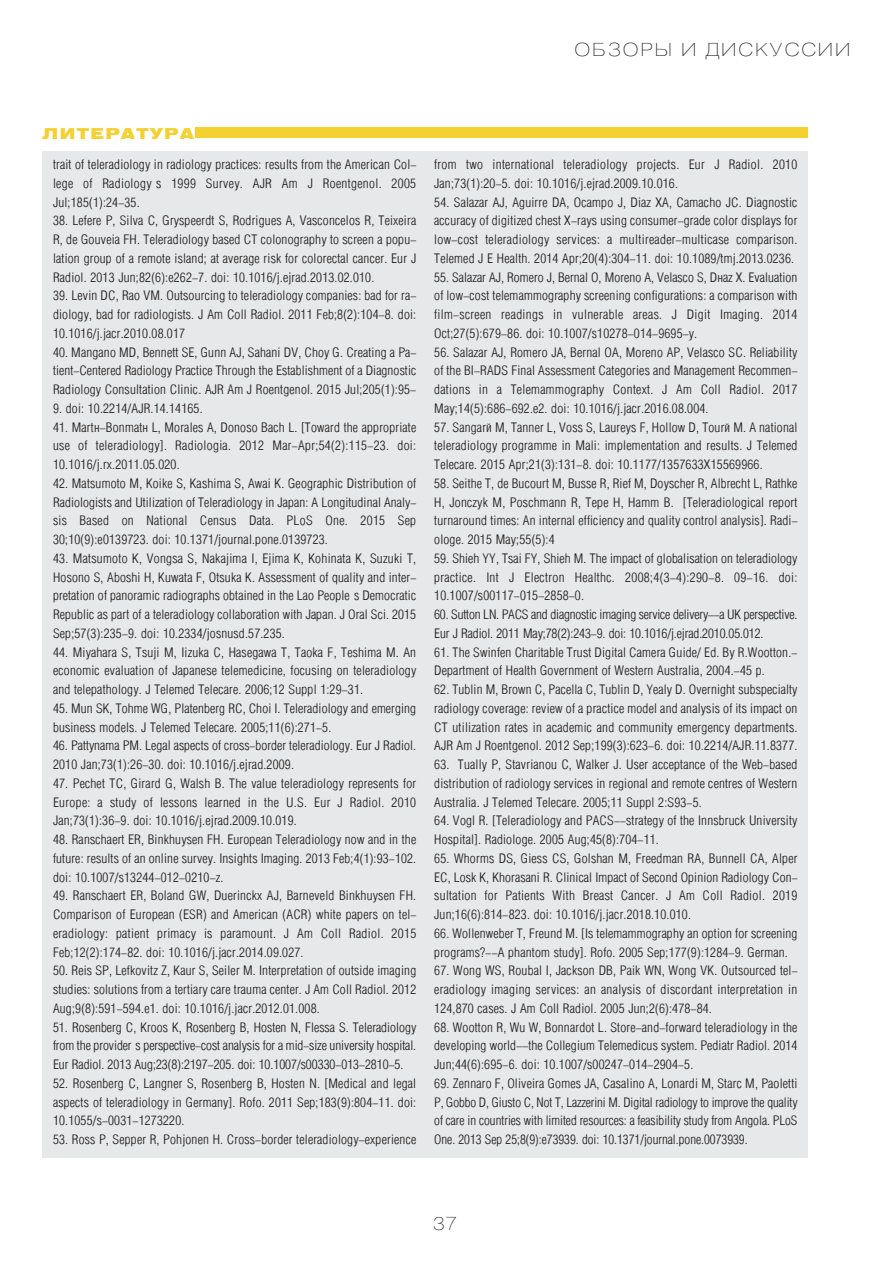
<style>
.page{position:relative;width:893px;height:1263px;background:#fff}
.page>*{position:absolute;margin:0;border:0;box-sizing:border-box;transform-origin:0 0}
.t1{font:100 18px "Helios Ext";letter-spacing:.1em;color:#231f20}
.t2{font:900 15px "Helios Ext";letter-spacing:.1em;color:#f4d031}
.t3{font:300 12.75px/18.8px "Helios Cond";letter-spacing:.015em;color:#231f20;text-align:justify;scale:1.05 1}
.t4{font:300 12.75px/18.8px "Helios Cond";letter-spacing:-.01em;color:#231f20;scale:1.05 1}
</style>
<div class="page">
<div style="left:196px;top:128px;width:612px;height:10px;background:#f4d031"></div>
<div style="left:43px;top:151px;width:765px;height:1007px;background:#e7e8e9"></div>
<h1 class="t1" style="left:575px;top:43px;width:277px">ОБЗОРЫ И ДИСКУССИИ</h1>
<p class="t2" style="left:43px;top:125px;width:153px">ЛИТЕРАТУРА</p>
<p class="t3" style="left:53px;top:155px;width:348px">trait of teleradiology in radiology practices: results from the American Col&shy;lege of Radiology s 1999 Survey. AJR Am J Roentgenol. 2005<br>Jul;185(1):24-35.</p>
<p class="t3" style="left:53px;top:212px;width:348px">38. Lefere P, Silva C, Gryspeerdt S, Rodrigues A, Vasconcelos R, Teixeira R, de Gouveia FH. Teleradiology based CT colonography to screen a popu&shy;lation group of a remote island; at average risk for colorectal cancer. Eur J Radiol. 2013 Jun;82(6):e262-7. doi: 10.1016/j.ejrad.2013.02.010.</p>
<p class="t3" style="left:53px;top:287px;width:348px">39. Levin DC, Rao VM. Outsourcing to teleradiology companies: bad for ra&shy;diology, bad for radiologists. J Am Coll Radiol. 2011 Feb;8(2):104-8. doi:<br>10.1016/j.jacr.2010.08.017</p>
<p class="t3" style="left:53px;top:343px;width:348px">40. Mangano MD, Bennett SE, Gunn AJ, Sahani DV, Choy G. Creating a Pa&shy;tient-Centered Radiology Practice Through the Establishment of a Diagnostic Radiology Consultation Clinic. AJR Am J Roentgenol. 2015 Jul;205(1):95-</p>
<p class="t3" style="left:53px;top:399px;width:144px">9. doi: 10.2214/AJR.14.14165.</p>
<p class="t3" style="left:53px;top:418px;width:347px">41. Martí-Bonmatí L, Morales A, Donoso Bach L. [Toward the appropriate use of teleradiology]. Radiologia. 2012 Mar-Apr;54(2):115-23. doi:<br>10.1016/j.rx.2011.05.020.</p>
<p class="t3" style="left:53px;top:474px;width:348px">42. Matsumoto M, Koike S, Kashima S, Awai K. Geographic Distribution of Radiologists and Utilization of Teleradiology in Japan: A Longitudinal Analy&shy;sis Based on National Census Data. PLoS One. 2015 Sep 30;10(9):e0139723. doi: 10.1371/journal.pone.0139723.</p>
<p class="t3" style="left:53px;top:549px;width:348px">43. Matsumoto K, Vongsa S, Nakajima I, Ejima K, Kohinata K, Suzuki T, Hosono S, Aboshi H, Kuwata F, Otsuka K. Assessment of quality and inter&shy;pretation of panoramic radiographs obtained in the Lao People s Democratic Republic as part of a teleradiology collaboration with Japan. J Oral Sci. 2015<br>Sep;57(3):235-9. doi: 10.2334/josnusd.57.235.</p>
<p class="t3" style="left:53px;top:643px;width:347px">44. Miyahara S, Tsuji M, Iizuka C, Hasegawa T, Taoka F, Teshima M. An economic evaluation of Japanese telemedicine, focusing on teleradiology and telepathology. J Telemed Telecare. 2006;12 Suppl 1:29-31.</p>
<p class="t3" style="left:53px;top:699px;width:347px">45. Mun SK, Tohme WG, Platenberg RC, Choi I. Teleradiology and emerging business models. J Telemed Telecare. 2005;11(6):271-5.</p>
<p class="t3" style="left:53px;top:737px;width:347px">46. Pattynama PM. Legal aspects of cross-border teleradiology. Eur J Radiol.<br>2010 Jan;73(1):26-30. doi: 10.1016/j.ejrad.2009.</p>
<p class="t3" style="left:53px;top:774px;width:347px">47. Pechet TC, Girard G, Walsh B. The value teleradiology represents for Europe: a study of lessons learned in the U.S. Eur J Radiol. 2010<br>Jan;73(1):36-9. doi: 10.1016/j.ejrad.2009.10.019.</p>
<p class="t3" style="left:53px;top:830px;width:347px">48. Ranschaert ER, Binkhuysen FH. European Teleradiology now and in the future: results of an online survey. Insights Imaging. 2013 Feb;4(1):93-102. doi: 10.1007/s13244-012-0210-z.</p>
<p class="t3" style="left:53px;top:887px;width:348px">49. Ranschaert ER, Boland GW, Duerinckx AJ, Barneveld Binkhuysen FH.<br>Comparison of European (ESR) and American (ACR) white papers on tel&shy;eradiology: patient primacy is paramount. J Am Coll Radiol. 2015<br>Feb;12(2):174-82. doi: 10.1016/j.jacr.2014.09.027.</p>
<p class="t3" style="left:53px;top:962px;width:347px">50. Reis SP, Lefkovitz Z, Kaur S, Seiler M. Interpretation of outside imaging studies: solutions from a tertiary care trauma center. J Am Coll Radiol. 2012<br>Aug;9(8):591-594.e1. doi: 10.1016/j.jacr.2012.01.008.</p>
<p class="t3" style="left:53px;top:1018px;width:347px">51. Rosenberg C, Kroos K, Rosenberg B, Hosten N, Flessa S. Teleradiology from the provider s perspective-cost analysis for a mid-size university hospital.<br>Eur Radiol. 2013 Aug;23(8):2197-205. doi: 10.1007/s00330-013-2810-5.</p>
<p class="t3" style="left:53px;top:1074px;width:347px">52. Rosenberg C, Langner S, Rosenberg B, Hosten N. [Medical and legal aspects of teleradiology in Germany]. Rofo. 2011 Sep;183(9):804-11. doi:<br>10.1055/s-0031-1273220.</p>
<p class="t3" style="left:53px;top:1130px;width:347px">53. Ross P, Sepper R, Pohjonen H. Cross-border teleradiology-experience</p>
<p class="t3" style="left:434px;top:155px;width:347px">from two international teleradiology projects. Eur J Radiol. 2010<br>Jan;73(1):20-5. doi: 10.1016/j.ejrad.2009.10.016.</p>
<p class="t3" style="left:434px;top:193px;width:347px">54. Salazar AJ, Aguirre DA, Ocampo J, Diaz XA, Camacho JC. Diagnostic accuracy of digitized chest X-rays using consumer-grade color displays for low-cost teleradiology services: a multireader-multicase comparison.<br>Telemed J E Health. 2014 Apr;20(4):304-11. doi: 10.1089/tmj.2013.0236.</p>
<p class="t3" style="left:434px;top:268px;width:347px">55. Salazar AJ, Romero J, Bernal O, Moreno A, Velasco S, Díaz X. Evaluation of low-cost telemammography screening configurations: a comparison with film-screen readings in vulnerable areas. J Digit Imaging. 2014<br>Oct;27(5):679-86. doi: 10.1007/s10278-014-9695-y.</p>
<p class="t3" style="left:434px;top:343px;width:348px">56. Salazar AJ, Romero JA, Bernal OA, Moreno AP, Velasco SC. Reliability of the BI-RADS Final Assessment Categories and Management Recommen&shy;dations in a Telemammography Context. J Am Coll Radiol. 2017<br>May;14(5):686-692.e2. doi: 10.1016/j.jacr.2016.08.004.</p>
<p class="t3" style="left:434px;top:418px;width:347px">57. Sangaré M, Tanner L, Voss S, Laureys F, Hollow D, Touré M. A national teleradiology programme in Mali: implementation and results. J Telemed Telecare. 2015 Apr;21(3):131-8. doi: 10.1177/1357633X15569966.</p>
<p class="t3" style="left:434px;top:474px;width:348px">58. Seithe T, de Bucourt M, Busse R, Rief M, Doyscher R, Albrecht L, Rathke H, Jonczyk M, Poschmann R, Tepe H, Hamm B. [Teleradiological report turnaround times: An internal efficiency and quality control analysis]. Radi&shy;ologe. 2015 May;55(5):4</p>
<p class="t3" style="left:434px;top:549px;width:347px">59. Shieh YY, Tsai FY, Shieh M. The impact of globalisation on teleradiology practice. Int J Electron Healthc. 2008;4(3-4):290-8. 09-16. doi:<br>10.1007/s00117-015-2858-0.</p>
<p class="t4" style="left:434px;top:605px;width:347px">60. Sutton LN. PACS and diagnostic imaging service delivery--a UK perspective.<br>Eur J Radiol. 2011 May;78(2):243-9. doi: 10.1016/j.ejrad.2010.05.012.</p>
<p class="t3" style="left:434px;top:643px;width:347px">61. The Swinfen Charitable Trust Digital Camera Guide/ Ed. By R.Wootton.-<br>Department of Health Government of Western Australia, 2004.-45 p.</p>
<p class="t3" style="left:434px;top:680px;width:347px">62. Tublin M, Brown C, Pacella C, Tublin D, Yealy D. Overnight subspecialty radiology coverage: review of a practice model and analysis of its impact on CT utilization rates in academic and community emergency departments.<br>AJR Am J Roentgenol. 2012 Sep;199(3):623-6. doi: 10.2214/AJR.11.8377.</p>
<p class="t3" style="left:434px;top:755px;width:347px">63. Tually P, Stavrianou C, Walker J. User acceptance of the Web-based distribution of radiology services in regional and remote centres of Western Australia. J Telemed Telecare. 2005;11 Suppl 2:S93-5.</p>
<p class="t3" style="left:434px;top:812px;width:347px">64. Vogl R. [Teleradiology and PACS--strategy of the Innsbruck University<br>Hospital]. Radiologe. 2005 Aug;45(8):704-11.</p>
<p class="t3" style="left:434px;top:849px;width:348px">65. Whorms DS, Giess CS, Golshan M, Freedman RA, Bunnell CA, Alper EC, Losk K, Khorasani R. Clinical Impact of Second Opinion Radiology Con&shy;sultation for Patients With Breast Cancer. J Am Coll Radiol. 2019<br>Jun;16(6):814-823. doi: 10.1016/j.jacr.2018.10.010.</p>
<p class="t3" style="left:434px;top:924px;width:347px">66. Wollenweber T, Freund M. [Is telemammography an option for screening programs?--A phantom study]. Rofo. 2005 Sep;177(9):1284-9. German.</p>
<p class="t3" style="left:434px;top:962px;width:348px">67. Wong WS, Roubal I, Jackson DB, Paik WN, Wong VK. Outsourced tel&shy;eradiology imaging services: an analysis of discordant interpretation in 124,870 cases. J Am Coll Radiol. 2005 Jun;2(6):478-84.</p>
<p class="t3" style="left:434px;top:1018px;width:347px">68. Wootton R, Wu W, Bonnardot L. Store-and-forward teleradiology in the developing world--the Collegium Telemedicus system. Pediatr Radiol. 2014<br>Jun;44(6):695-6. doi: 10.1007/s00247-014-2904-5.</p>
<p class="t3" style="left:434px;top:1074px;width:347px">69. Zennaro F, Oliveira Gomes JA, Casalino A, Lonardi M, Starc M, Paoletti P, Gobbo D, Giusto C, Not T, Lazzerini M. Digital radiology to improve the quality of care in countries with limited resources: a feasibility study from Angola. PLoS One. 2013 Sep 25;8(9):e73939. doi: 10.1371/journal.pone.0073939.</p>
<h1 class="t1" style="left:433px;top:1216px;width:25px">37</h1>
</div>
